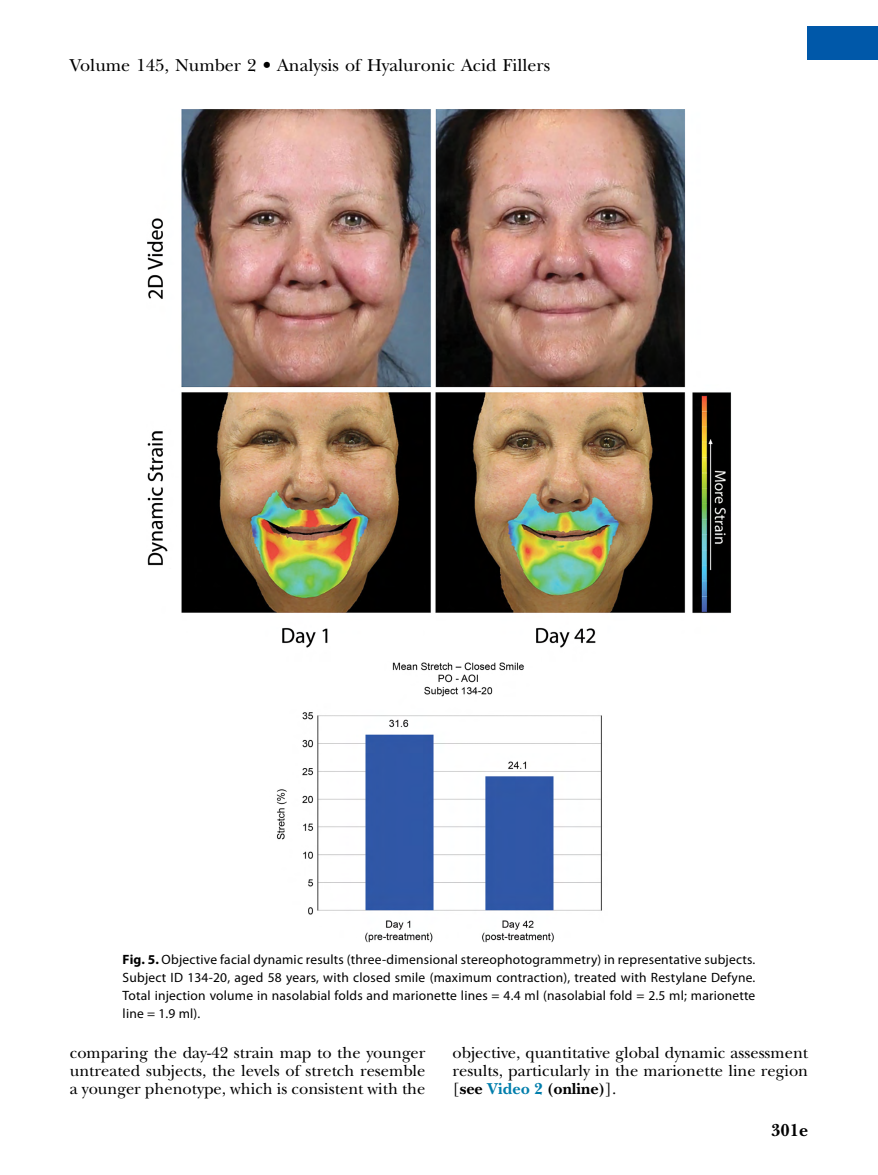
<style>
.page{position:relative;width:878px;height:1175px;background:#fff}
.page>*{position:absolute;margin:0;border:0;box-sizing:border-box;transform-origin:0 0}
.t1{font:18px "New Baskerville";color:#000}
.t2{font:700 18px "New Baskerville";color:#000}
.t3{font:16.5px/18px "New Baskerville";color:#000;text-align:justify}
.t4{font:13.5px/18px "Myriad Pro";letter-spacing:.015em;color:#000;text-align:justify}
.s1{font-weight:700}
.s2{font-weight:700;color:#017eac}
</style>
<div class="page">
<div style="left:807px;top:26px;width:71px;height:33px;background:#0058a9"></div>
<img style="left:147px;top:109px;width:584px;height:834px">
<h1 class="t1" style="left:70px;top:54px;width:482px">Volume 145, Number 2 • Analysis of Hyaluronic Acid Fillers</h1>
<p class="t4" style="left:123px;top:949px;width:634px"><span class="s1">Fig. 5.</span> Objective facial dynamic results (three-dimensional stereophotogrammetry) in representative subjects.<br>Subject ID 134-20, aged 58 years, with closed smile (maximum contraction), treated with Restylane Defyne.<br>Total injection volume in nasolabial folds and marionette lines = 4.4 ml (nasolabial fold = 2.5 ml; marionette line = 1.9 ml).</p>
<p class="t3" style="left:70px;top:1043px;width:357px">comparing the day-42 strain map to the younger untreated subjects, the levels of stretch resemble a younger phenotype, which is consistent with the</p>
<p class="t3" style="left:452px;top:1043px;width:357px">objective, quantitative global dynamic assessment results, particularly in the marionette line region [<span class="s1">see</span> <span class="s2">Video 2</span> <span class="s1">(online)</span>].</p>
<h1 class="t2" style="left:771px;top:1119px;width:39px">301e</h1>
</div>
